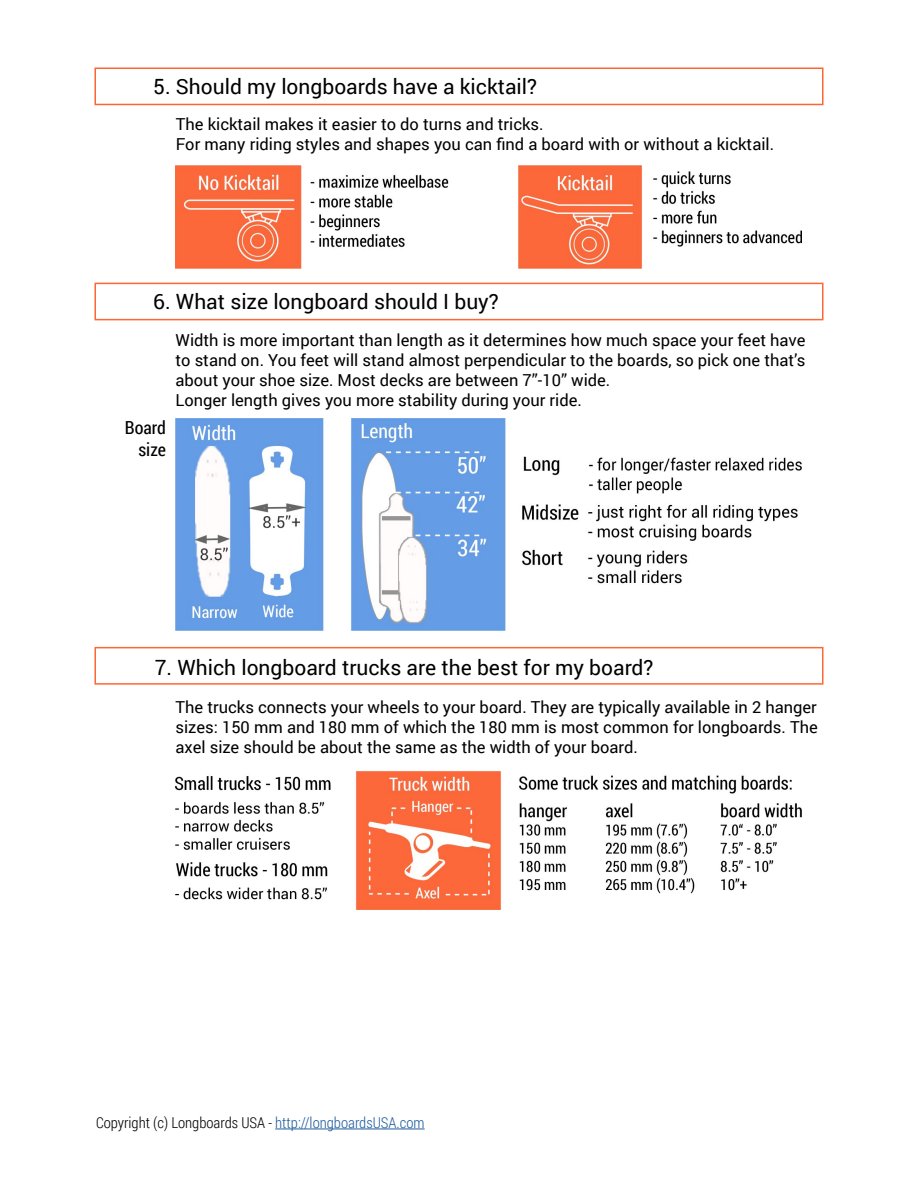
<style>
.page{position:relative;width:918px;height:1188px;background:#fff}
.page>*{position:absolute;margin:0;border:0;box-sizing:border-box;transform-origin:0 0}
.t1{font:21px "Roboto";color:#000}
.t2{font:18px/21.6px "Roboto Condensed";color:#000;text-align:right}
.t3{font:16.5px/19.8px "Roboto";color:#000}
.t4{font:300 15px "Roboto Condensed";color:#000}
.s1{color:#215e9e}
</style>
<div class="page">
<div style="left:94px;top:68px;width:730px;height:37px;border:2px solid #fe6533"></div>
<img style="left:176px;top:166px;width:626px;height:102px">
<div style="left:94px;top:283px;width:730px;height:37px;border:2px solid #f63"></div>
<img style="left:175px;top:419px;width:627px;height:211px">
<div style="left:94px;top:647px;width:730px;height:38px;border:2px solid #f63"></div>
<img style="left:176px;top:772px;width:626px;height:137px">
<hr style="left:275px;top:1129px;width:150px;height:1px;background:#215e9e">
<p class="t1" style="left:153px;top:72px;width:386px">5. Should my longboards have a kicktail?</p>
<p class="t3" style="left:176px;top:114px;width:600px">The kicktail makes it easier to do turns and tricks.<br>For many riding styles and shapes you can find a board with or without a kicktail.</p>
<p class="t1" style="left:153px;top:287px;width:347px">6. What size longboard should I buy?</p>
<p class="t3" style="left:176px;top:330px;width:632px">Width is more important than length as it determines how much space your feet have to stand on. You feet will stand almost perpendicular to the boards, so pick one that’s about your shoe size. Most decks are between 7”-10” wide.<br>Longer length gives you more stability during your ride.</p>
<p class="t2" style="left:125px;top:417px;width:43px">Board size</p>
<p class="t1" style="left:155px;top:653px;width:500px">7. Which longboard trucks are the best for my board?</p>
<p class="t3" style="left:176px;top:697px;width:644px;text-align:justify">The trucks connects your wheels to your board. They are typically available in 2 hanger sizes: 150 mm and 180 mm of which the 180 mm is most common for longboards. The axel size should be about the same as the width of your board.</p>
<p class="t4" style="left:96px;top:1112px;width:330px">Copyright (c) Longboards USA - <span class="s1">http://longboardsUSA.com</span></p>
</div>
